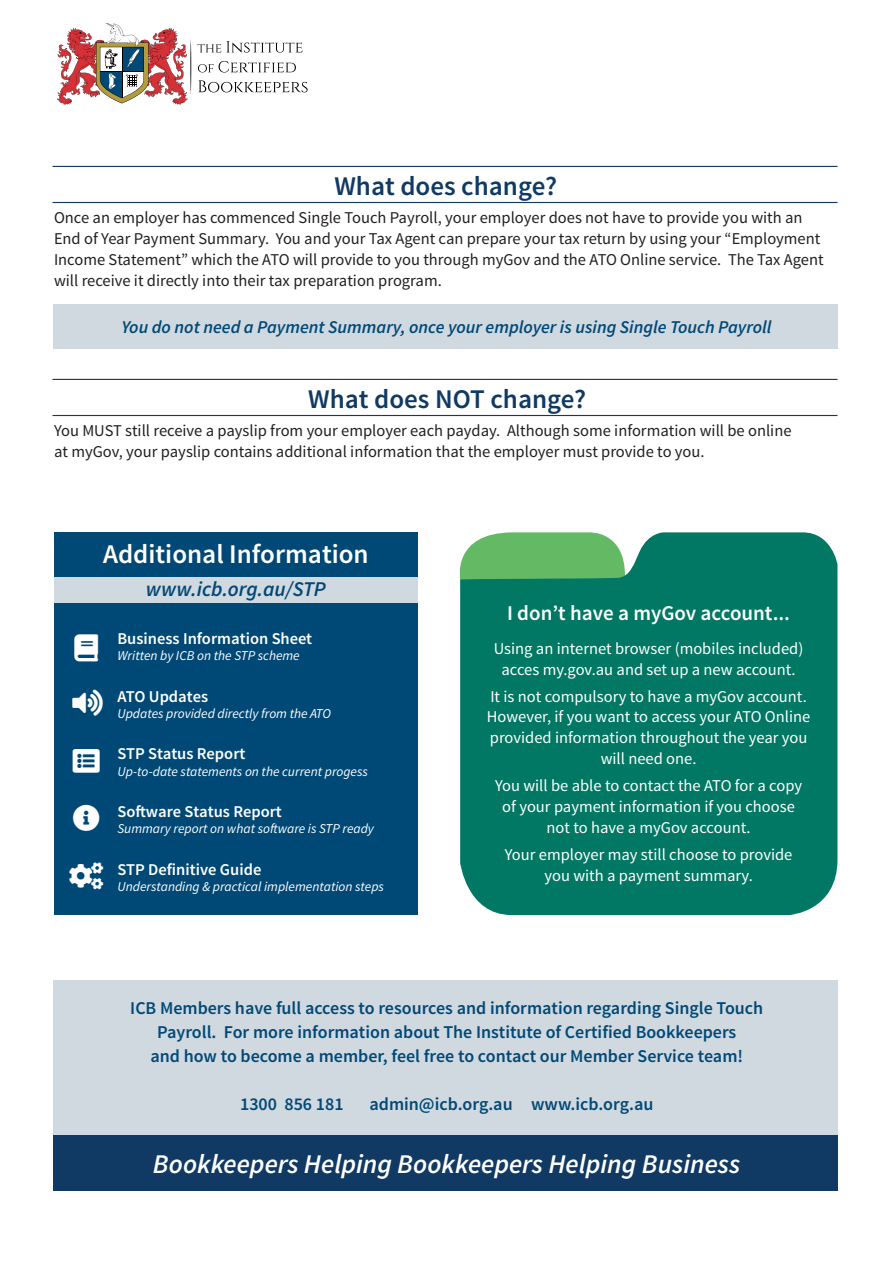
<style>
.page{position:relative;width:893px;height:1263px;background:#fff}
.page>*{position:absolute;margin:0;border:0;box-sizing:border-box;transform-origin:0 0}
.t1{font:italic 600 27px "Source Sans Pro";color:#fff}
.t2{font:600 27px "Source Sans Pro";color:#103a63}
.t3{font:600 27px "Source Sans Pro";color:#fff}
.t4{font:600 21px "Source Sans Pro";color:#fff}
.t5{font:italic 600 21px "Source Sans Pro";color:#004976}
.t6{font:600 18px "Source Sans Pro";color:#004976}
.t7{font:italic 600 18px "Source Sans Pro";color:#004976}
.t8{font:600 18px "Source Sans Pro";color:#fff}
.t9{font:16.5px/21px "Source Sans Pro";color:#231f20}
.t10{font:16.5px "Source Sans Pro";color:#fff}
.t11{font:600 16.5px "Source Sans Pro";color:#fff}
.t12{font:italic 13.5px "Source Sans Pro";color:#fff}
</style>
<div class="page">
<div style="left:54px;top:577px;width:364px;height:27px;background:#d0d8e0"></div>
<div style="left:53px;top:304px;width:784px;height:45px;background:#d0d8e0"></div>
<svg style="left:197px;top:41px;width:106px;height:12px"></svg>
<svg style="left:198px;top:64px;width:15px;height:8px"></svg>
<svg style="left:219px;top:61px;width:77px;height:12px"></svg>
<svg style="left:198px;top:80px;width:110px;height:12px"></svg>
<svg style="left:57px;top:23px;width:134px;height:82px"></svg>
<hr style="left:53px;top:166px;width:784px;height:1px;background:#103a63">
<hr style="left:53px;top:202px;width:784px;height:1px;background:#103a63">
<hr style="left:53px;top:379px;width:784px;height:1px;background:#103a63">
<hr style="left:53px;top:415px;width:784px;height:1px;background:#103a63">
<svg style="left:460px;top:532px;width:377px;height:383px;background:#0a7d67"></svg>
<div style="left:54px;top:532px;width:364px;height:45px;background:#004976"></div>
<div style="left:54px;top:604px;width:364px;height:311px;background:#004976"></div>
<div style="left:53px;top:1135px;width:784px;height:56px;background:#103a63"></div>
<div style="left:53px;top:980px;width:784px;height:155px;background:#d0d8e0"></div>
<p class="t2" style="left:334px;top:169px;width:224px">What does change?</p>
<p class="t9" style="left:54px;top:207px;width:771px">Once an employer has commenced Single Touch Payroll, your employer does not have to provide you with an End of Year Payment Summary. You and your Tax Agent can prepare your tax return by using your “Employment Income Statement” which the ATO will provide to you through myGov and the ATO Online service. The Tax Agent will receive it directly into their tax preparation program.</p>
<p class="t7" style="left:121px;top:316px;width:652px">You do not need a Payment Summary, once your employer is using Single Touch Payroll</p>
<p class="t2" style="left:308px;top:382px;width:280px">What does NOT change?</p>
<p class="t9" style="left:54px;top:420px;width:739px">You MUST still receive a payslip from your employer each payday. Although some information will be online</p>
<p class="t9" style="left:54px;top:441px;width:652px">at myGov, your payslip contains additional information that the employer must provide to you.</p>
<p class="t3" style="left:103px;top:537px;width:267px">Additional Information</p>
<p class="t5" style="left:146px;top:575px;width:181px">www.icb.org.au/STP</p>
<p class="t11" style="left:117px;top:628px;width:196px">Business Information Sheet</p>
<p class="t12" style="left:117px;top:647px;width:184px">Written by ICB on the STP scheme</p>
<p class="t11" style="left:117px;top:686px;width:92px">ATO Updates</p>
<p class="t12" style="left:117px;top:705px;width:215px">Updates provided directly from the ATO</p>
<p class="t11" style="left:117px;top:743px;width:130px">STP Status Report</p>
<p class="t12" style="left:117px;top:763px;width:252px">Up-to-date statements on the current progess</p>
<p class="t11" style="left:117px;top:801px;width:166px">Software Status Report</p>
<p class="t12" style="left:117px;top:820px;width:258px">Summary report on what software is STP ready</p>
<p class="t11" style="left:117px;top:859px;width:145px">STP Definitive Guide</p>
<p class="t12" style="left:117px;top:878px;width:268px">Understanding &amp; practical implementation steps</p>
<p class="t8" style="left:78px;top:638px;width:217px">Single Touch Payroll Library</p>
<p class="t8" style="left:78px;top:703px;width:161px">The ATO Information</p>
<p class="t4" style="left:507px;top:599px;width:284px">I don’t have a myGov account...</p>
<p class="t10" style="left:494px;top:638px;width:311px">Using an internet browser (mobiles included)</p>
<p class="t10" style="left:501px;top:659px;width:296px">acces my.gov.au and set up a new account.</p>
<p class="t10" style="left:490px;top:686px;width:318px">It is not compulsory to have a myGov account.</p>
<p class="t10" style="left:487px;top:706px;width:325px">However, if you want to access your ATO Online</p>
<p class="t10" style="left:490px;top:727px;width:319px">provided information throughout the year you</p>
<p class="t10" style="left:601px;top:748px;width:97px">will need one.</p>
<p class="t10" style="left:495px;top:775px;width:309px">You will be able to contact the ATO for a copy</p>
<p class="t10" style="left:502px;top:796px;width:294px">of your payment information if you choose</p>
<p class="t10" style="left:547px;top:817px;width:205px">not to have a myGov account.</p>
<p class="t10" style="left:505px;top:844px;width:289px">Your employer may still choose to provide</p>
<p class="t10" style="left:544px;top:865px;width:210px">you with a payment summary.</p>
<p class="t6" style="left:130px;top:996px;width:634px">ICB Members have full access to resources and information regarding Single Touch</p>
<p class="t6" style="left:157px;top:1020px;width:581px">Payroll. For more information about The Institute of Certified Bookkeepers</p>
<p class="t6" style="left:150px;top:1044px;width:594px">and how to become a member, feel free to contact our Member Service team!</p>
<p class="t6" style="left:240px;top:1092px;width:105px">1300 856 181</p>
<p class="t6" style="left:369px;top:1092px;width:285px">admin@icb.org.au www.icb.org.au</p>
<p class="t1" style="left:153px;top:1147px;width:589px">Bookkeepers Helping Bookkeepers Helping Business</p>
</div>
